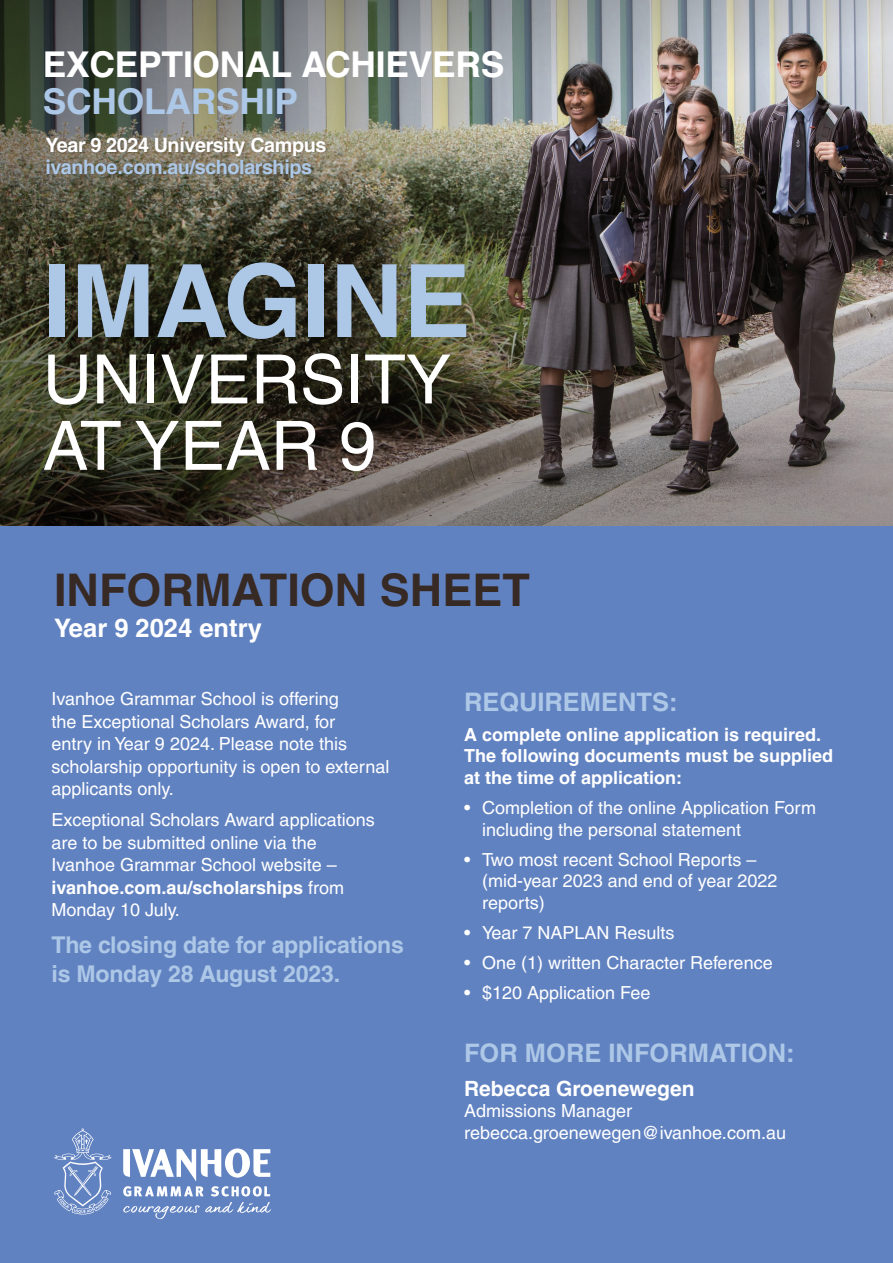
<style>
.page{position:relative;width:893px;height:1263px;background:#6182c1}
.page>*{position:absolute;margin:0;border:0;box-sizing:border-box;transform-origin:0 0}
.t1{font:700 101.25px "Helvetica LT Pro";color:#adc7e7}
.t2{font:68.1px/66.4px "Helvetica LT Pro";color:#fff}
.t3{font:700 45px "Helvetica LT Pro";color:#372923}
.t4{font:700 35.55px "Helvetica LT Pro";letter-spacing:-.01em;color:#fff}
.t5{font:700 35.55px "Helvetica LT Pro";letter-spacing:-.01em;color:#adc7e7}
.t6{font:700 25.5px "Helvetica LT Pro";color:#adc7e7}
.t7{font:700 25.5px "Helvetica LT Pro";color:#fff}
.t8{font:700 23.1px/28.5px "Helvetica LT Pro";letter-spacing:-.01em;color:#adc7e7}
.t9{font:700 21px "Helvetica LT Pro";color:#fff}
.t10{font:700 19.8px "Helvetica LT Pro";letter-spacing:-.02em;color:#adc7e7}
.t11{font:700 19.8px "Helvetica LT Pro";letter-spacing:-.02em;color:#fff}
.t12{font:18px/22.5px "Helvetica LT Pro";color:#fff}
.t13{font:700 18px/21.6px "Helvetica LT Pro";color:#fff}
.s1{font-weight:700}
</style>
<div class="page">
<svg style="left:0;top:264px;width:893px;height:261px;background:#4f4b40"></svg>
<img style="left:0;top:0;width:893px;height:264px">
<div style="left:45px;top:136px;width:285px;height:45px;background:#231f20;opacity:.25"></div>
<svg style="left:123px;top:1148px;width:147px;height:48px"></svg>
<svg style="left:54px;top:1128px;width:57px;height:86px"></svg>
<svg style="left:123px;top:1202px;width:148px;height:17px"></svg>
<h3 class="t4" style="left:43px;top:43px;width:463px">EXCEPTIONAL ACHIEVERS</h3>
<h3 class="t5" style="left:43px;top:80px;width:257px">SCHOLARSHIP</h3>
<p class="t11" style="left:46px;top:133px;width:282px">Year 9 2024 University Campus</p>
<p class="t10" style="left:46px;top:155px;width:268px">ivanhoe.com.au/scholarships</p>
<h1 class="t1" style="left:43px;top:240px;width:430px">IMAGINE</h1>
<h2 class="t2" style="left:43px;top:346px;width:410px">UNIVERSITY<br>AT YEAR 9</h2>
<h3 class="t3" style="left:54px;top:563px;width:477px">INFORMATION SHEET</h3>
<h3 class="t7" style="left:54px;top:612px;width:210px">Year 9 2024 entry</h3>
<p class="t12" style="left:52px;top:688px;width:339px">Ivanhoe Grammar School is offering<br>the Exceptional Scholars Award, for<br>entry in Year 9 2024. Please note this scholarship opportunity is open to external applicants only.</p>
<p class="t12" style="left:52px;top:809px;width:325px">Exceptional Scholars Award applications are to be submitted online via the<br>Ivanhoe Grammar School website – <span class="s1">ivanhoe.com.au/scholarships</span> from<br>Monday 10 July.</p>
<p class="t8" style="left:52px;top:931px;width:354px">The closing date for applications is Monday 28 August 2023.</p>
<h3 class="t6" style="left:464px;top:686px;width:215px">REQUIREMENTS:</h3>
<p class="t13" style="left:464px;top:724px;width:371px">A complete online application is required.<br>The following documents must be supplied at the time of application:</p>
<p class="t12" style="left:482px;top:797px;width:336px;line-height:21.6px;text-indent:-18px">• Completion of the online Application Form including the personal statement</p>
<p class="t12" style="left:482px;top:849px;width:297px;line-height:21.6px;text-indent:-18px">• Two most recent School Reports – (mid-year 2023 and end of year 2022 reports)</p>
<p class="t12" style="left:464px;top:921px;width:212px">• Year 7 NAPLAN Results</p>
<p class="t12" style="left:464px;top:952px;width:310px">• One (1) written Character Reference</p>
<p class="t12" style="left:464px;top:982px;width:188px">• $120 Application Fee</p>
<h3 class="t6" style="left:464px;top:1037px;width:332px">FOR MORE INFORMATION:</h3>
<p class="t9" style="left:464px;top:1075px;width:232px">Rebecca Groenewegen</p>
<p class="t12" style="left:464px;top:1100px;width:323px;line-height:21.6px">Admissions Manager rebecca.groenewegen@ivanhoe.com.au</p>
</div>
